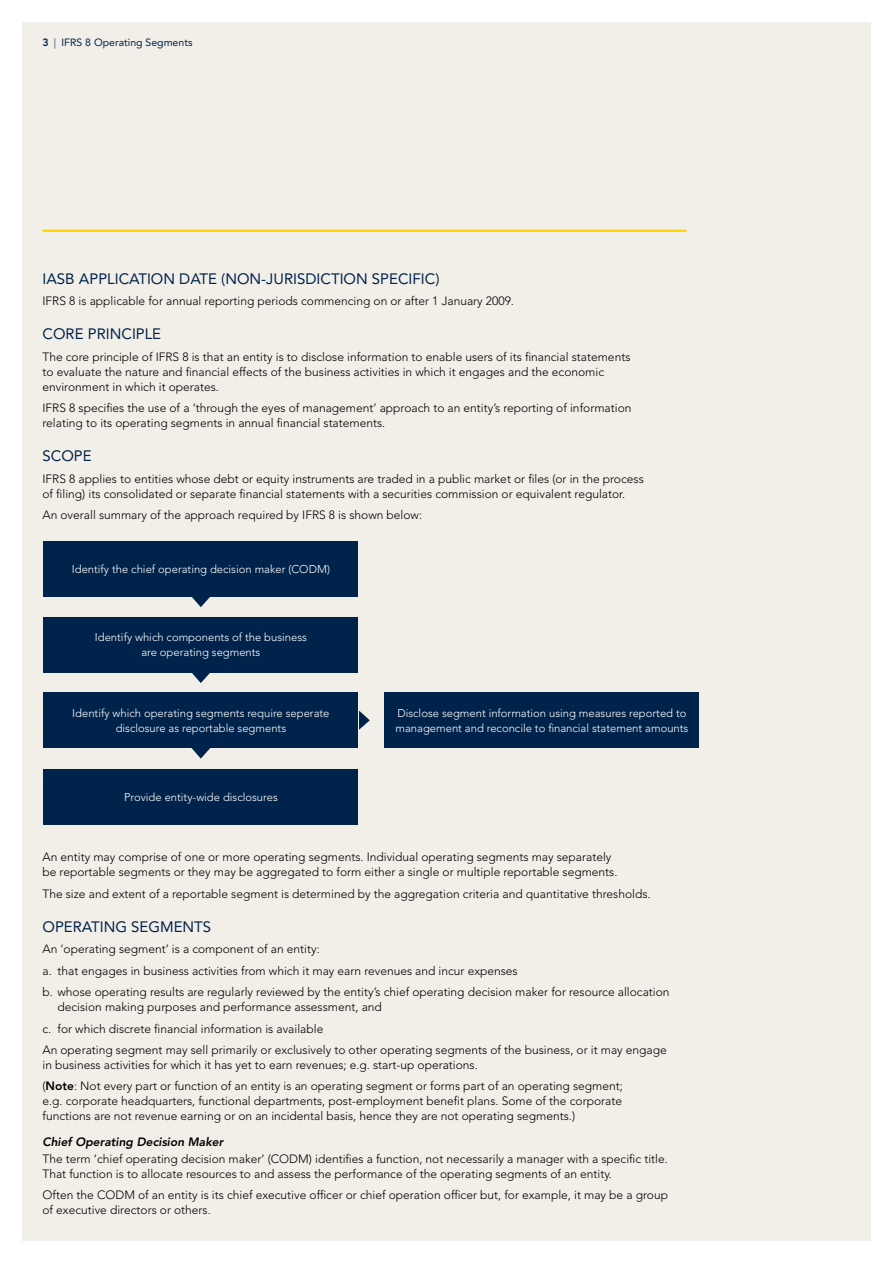
<style>
.page{position:relative;width:893px;height:1263px;background:#fff}
.page>*{position:absolute;margin:0;border:0;box-sizing:border-box;transform-origin:0 0}
.t1{font:15px "Avenir LT Std";color:#00234b}
.t2{font:300 12px/15px "Avenir LT Std";color:#000}
.t3{font:italic 800 12px "Avenir LT Std";color:#000}
.t4{font:300 11.25px/15px "Avenir LT Std";color:#fff;text-align:center}
.t5{font:10.5px "Avenir LT Std";color:#00234b}
.s1{font-weight:800}
.s2{font-weight:300}
</style>
<div class="page">
<div style="left:22px;top:22px;width:848px;height:1218px;background:#f2eee8"></div>
<hr style="left:43px;top:230px;width:643px;height:2px;background:#ffd400">
<div style="left:44px;top:541px;width:314px;height:55px;background:#00234b"></div>
<div style="left:44px;top:617px;width:314px;height:55px;background:#00234b"></div>
<div style="left:44px;top:692px;width:314px;height:56px;background:#00234b"></div>
<div style="left:385px;top:692px;width:314px;height:56px;background:#00234b"></div>
<div style="left:44px;top:769px;width:314px;height:55px;background:#00234b"></div>
<svg style="left:191px;top:596px;width:19px;height:11px"></svg>
<svg style="left:191px;top:672px;width:19px;height:11px"></svg>
<svg style="left:191px;top:748px;width:19px;height:10px"></svg>
<svg style="left:359px;top:711px;width:11px;height:19px"></svg>
<p class="t5" style="left:43px;top:37px;width:151px"><span class="s1">3</span> <span class="s2">|</span> IFRS 8 Operating Segments</p>
<p class="t1" style="left:43px;top:270px;width:398px">IASB APPLICATION DATE (NON-JURISDICTION SPECIFIC)</p>
<p class="t2" style="left:43px;top:293px;width:473px">IFRS 8 is applicable for annual reporting periods commencing on or after 1 January 2009.</p>
<p class="t1" style="left:43px;top:325px;width:120px">CORE PRINCIPLE</p>
<p class="t2" style="left:43px;top:349px;width:589px">The core principle of IFRS 8 is that an entity is to disclose information to enable users of its financial statements to evaluate the nature and financial effects of the business activities in which it engages and the economic environment in which it operates.</p>
<p class="t2" style="left:43px;top:400px;width:590px">IFRS 8 specifies the use of a ‘through the eyes of management’ approach to an entity’s reporting of information relating to its operating segments in annual financial statements.</p>
<p class="t1" style="left:43px;top:447px;width:51px">SCOPE</p>
<p class="t2" style="left:43px;top:471px;width:603px">IFRS 8 applies to entities whose debt or equity instruments are traded in a public market or files (or in the process of filing) its consolidated or separate financial statements with a securities commission or equivalent regulator.</p>
<p class="t2" style="left:43px;top:508px;width:381px">An overall summary of the approach required by IFRS 8 is shown below:</p>
<p class="t4" style="left:72px;top:562px;width:260px">Identify the chief operating decision maker (CODM)</p>
<p class="t4" style="left:95px;top:630px;width:213px">Identify which components of the business are operating segments</p>
<p class="t4" style="left:72px;top:705px;width:259px">Identify which operating segments require seperate disclosure as reportable segments</p>
<p class="t4" style="left:395px;top:705px;width:294px;text-align:left">Disclose segment information using measures reported to management and reconcile to financial statement amounts</p>
<p class="t4" style="left:124px;top:789px;width:155px">Provide entity-wide disclosures</p>
<p class="t2" style="left:43px;top:850px;width:576px">An entity may comprise of one or more operating segments. Individual operating segments may separately be reportable segments or they may be aggregated to form either a single or multiple reportable segments.</p>
<p class="t2" style="left:43px;top:886px;width:610px">The size and extent of a reportable segment is determined by the aggregation criteria and quantitative thresholds.</p>
<p class="t1" style="left:43px;top:918px;width:170px">OPERATING SEGMENTS</p>
<p class="t2" style="left:43px;top:938px;width:629px;line-height:21.5px">An ‘operating segment’ is a component of an entity:<br>a. that engages in business activities from which it may earn revenues and incur expenses<br>b. whose operating results are regularly reviewed by the entity’s chief operating decision maker for resource allocation</p>
<p class="t2" style="left:43px;top:996px;width:626px;line-height:21.5px;text-indent:15px">decision making purposes and performance assessment, and<br>c. for which discrete financial information is available<br>An operating segment may sell primarily or exclusively to other operating segments of the business, or it may engage</p>
<p class="t2" style="left:43px;top:1054px;width:582px;line-height:21.5px">in business activities for which it has yet to earn revenues; e.g. start-up operations.<br>(<span class="s1">Note</span>: Not every part or function of an entity is an operating segment or forms part of an operating segment;</p>
<p class="t2" style="left:43px;top:1094px;width:581px">e.g. corporate headquarters, functional departments, post-employment benefit plans. Some of the corporate functions are not revenue earning or on an incidental basis, hence they are not operating segments.)</p>
<p class="t3" style="left:43px;top:1135px;width:182px">Chief Operating Decision Maker</p>
<p class="t2" style="left:43px;top:1151px;width:627px">The term ‘chief operating decision maker’ (CODM) identifies a function, not necessarily a manager with a specific title.<br>That function is to allocate resources to and assess the performance of the operating segments of an entity.</p>
<p class="t2" style="left:43px;top:1188px;width:627px">Often the CODM of an entity is its chief executive officer or chief operation officer but, for example, it may be a group of executive directors or others.</p>
</div>
